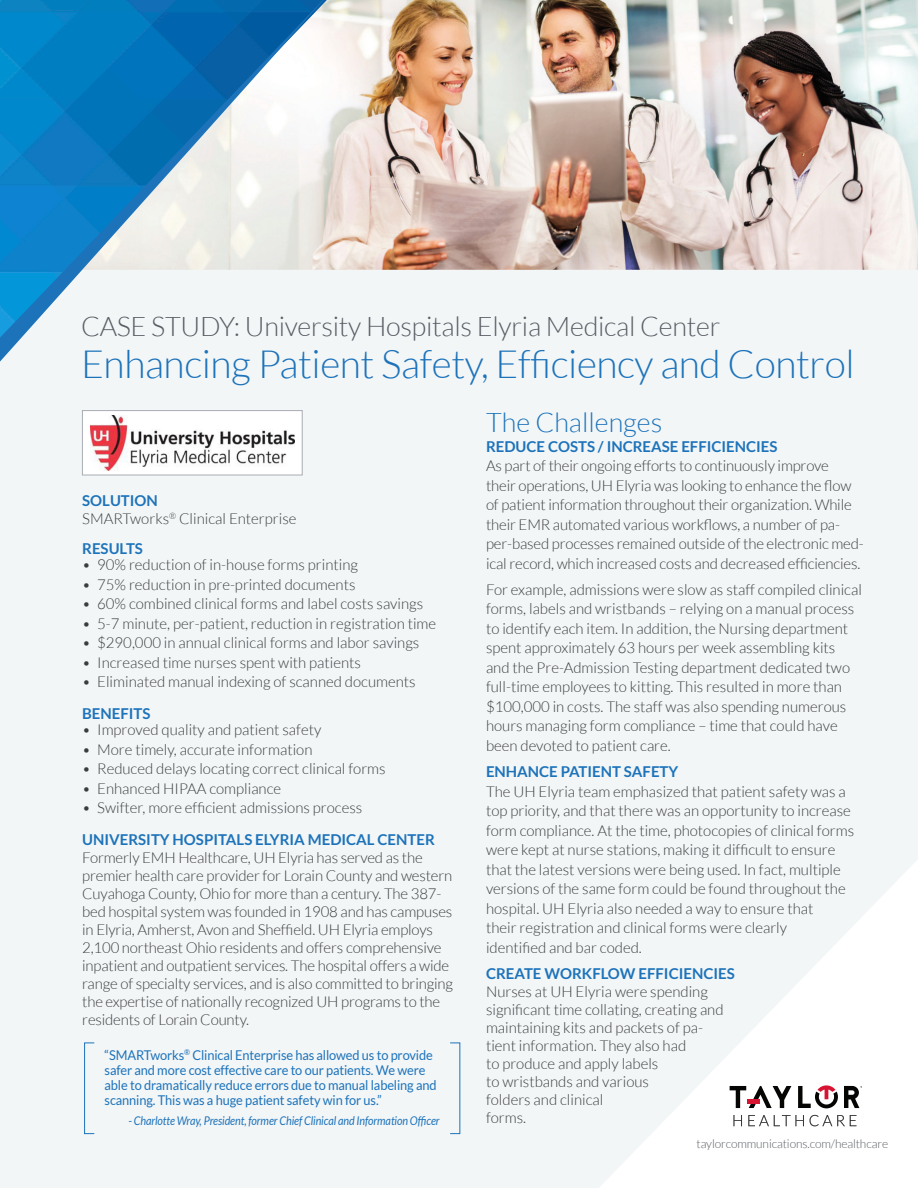
<style>
.page{position:relative;width:918px;height:1188px;background:#f3f6f7}
.page>*{position:absolute;margin:0;border:0;box-sizing:border-box;transform-origin:0 0}
.t1{font:300 39px "Lato";letter-spacing:-.01em;color:#1d73ba}
.t2{font:300 27px "Lato";letter-spacing:-.01em;color:#595d64}
.t3{font:300 27px "Lato";color:#1d73ba}
.t4{font:300 15px/19.5px "Lato";color:#3a3c3f}
.Headline{font:700 15px "Lato";color:#1d73ba}
.Bullets{font:13.5px/15px "Lato";letter-spacing:-.01em;color:#1d73ba;scale:.95 1}
.Bullets-2{font:italic 12px "Lato";letter-spacing:-.01em;color:#1d73ba;scale:.95 1}
.t5{font:300 12px "Lato";letter-spacing:-.01em;color:#595d64}
</style>
<div class="page">
<svg style="left:600px;top:860px;width:318px;height:328px"></svg>
<img style="left:327px;top:0;width:591px;height:270px">
<svg style="left:0;top:0;width:324px;height:362px"></svg>
<svg style="left:844px;top:1086px;width:18px;height:22px"></svg>
<svg style="left:730px;top:1086px;width:61px;height:22px"></svg>
<div style="left:747px;top:1099px;width:13px;height:5px;background:#d71532"></div>
<svg style="left:798px;top:1085px;width:40px;height:23px"></svg>
<svg style="left:733px;top:1115px;width:9px;height:11px"></svg>
<svg style="left:748px;top:1115px;width:56px;height:11px"></svg>
<svg style="left:810px;top:1115px;width:46px;height:11px"></svg>
<div style="left:82px;top:411px;width:220px;height:64px;background:#fff"></div>
<img style="left:91px;top:415px;width:203px;height:56px">
<div style="left:82px;top:410px;width:220px;height:65px;border:1px solid #a9acb3"></div>
<div style="left:84px;top:1043px;width:11px;height:91px;border:1px solid #1d73ba"></div>
<p class="t2" style="left:81px;top:312px;width:641px">CASE STUDY: University Hospitals Elyria Medical Center</p>
<p class="t1" style="left:81px;top:343px;width:775px">Enhancing Patient Safety, Efficiency and Control</p>
<p class="Headline" style="left:82px;top:491px;width:77px">SOLUTION</p>
<p class="t4" style="left:82px;top:508px;width:216px">SMARTworks<sup>®</sup> Clinical Enterprise</p>
<p class="Headline" style="left:82px;top:539px;width:62px">RESULTS</p>
<p class="t4" style="left:82px;top:555px;width:277px">• 90% reduction of in-house forms printing</p>
<p class="t4" style="left:82px;top:574px;width:275px">• 75% reduction in pre-printed documents</p>
<p class="t4" style="left:82px;top:594px;width:342px">• 60% combined clinical forms and label costs savings</p>
<p class="t4" style="left:82px;top:613px;width:356px">• 5-7 minute, per-patient, reduction in registration time</p>
<p class="t4" style="left:82px;top:633px;width:339px">• $290,000 in annual clinical forms and labor savings</p>
<p class="t4" style="left:82px;top:652px;width:280px">• Increased time nurses spent with patients</p>
<p class="t4" style="left:82px;top:672px;width:335px">• Eliminated manual indexing of scanned documents</p>
<p class="Headline" style="left:82px;top:704px;width:70px">BENEFITS</p>
<p class="t4" style="left:82px;top:720px;width:241px">• Improved quality and patient safety</p>
<p class="t4" style="left:82px;top:739px;width:232px">• More timely, accurate information</p>
<p class="t4" style="left:82px;top:759px;width:305px">• Reduced delays locating correct clinical forms</p>
<p class="t4" style="left:82px;top:778px;width:201px">• Enhanced HIPAA compliance</p>
<p class="t4" style="left:82px;top:798px;width:282px">• Swifter, more efficient admissions process</p>
<p class="Headline" style="left:82px;top:830px;width:354px">UNIVERSITY HOSPITALS ELYRIA MEDICAL CENTER</p>
<p class="t4" style="left:82px;top:848px;width:372px;line-height:18px">Formerly EMH Healthcare, UH Elyria has served as the premier health care provider for Lorain County and western Cuyahoga County, Ohio for more than a century. The 387- bed hospital system was founded in 1908 and has campuses in Elyria, Amherst, Avon and Sheffield. UH Elyria employs 2,100 northeast Ohio residents and offers comprehensive inpatient and outpatient services. The hospital offers a wide range of specialty services, and is also committed to bringing the expertise of nationally recognized UH programs to the residents of Lorain County.</p>
<p class="Bullets" style="left:105px;top:1047px;width:351px">“SMARTworks<sup>®</sup> Clinical Enterprise has allowed us to provide safer and more cost effective care to our patients. We were able to dramatically reduce errors due to manual labeling and scanning. This was a huge patient safety win for us.”</p>
<p class="Bullets-2" style="left:128px;top:1114px;width:329px">- Charlotte Wray, President, former Chief Clinical and Information Officer</p>
<p class="t3" style="left:486px;top:408px;width:178px">The Challenges</p>
<p class="Headline" style="left:486px;top:438px;width:293px">REDUCE COSTS / INCREASE EFFICIENCIES</p>
<p class="t4" style="left:486px;top:456px;width:379px">As part of their ongoing efforts to continuously improve<br>their operations, UH Elyria was looking to enhance the flow of patient information throughout their organization. While their EMR automated various workflows, a number of pa&shy;per-based processes remained outside of the electronic med&shy;ical record, which increased costs and decreased efficiencies.</p>
<p class="t4" style="left:486px;top:580px;width:377px">For example, admissions were slow as staff compiled clinical forms, labels and wristbands – relying on a manual process to identify each item. In addition, the Nursing department spent approximately 63 hours per week assembling kits and the Pre-Admission Testing department dedicated two full-time employees to kitting. This resulted in more than $100,000 in costs. The staff was also spending numerous hours managing form compliance – time that could have been devoted to patient care.</p>
<p class="Headline" style="left:486px;top:763px;width:194px">ENHANCE PATIENT SAFETY</p>
<p class="t4" style="left:486px;top:782px;width:370px">The UH Elyria team emphasized that patient safety was a top priority, and that there was an opportunity to increase form compliance. At the time, photocopies of clinical forms were kept at nurse stations, making it difficult to ensure that the latest versions were being used. In fact, multiple versions of the same form could be found throughout the hospital. UH Elyria also needed a way to ensure that<br>their registration and clinical forms were clearly<br>identified and bar coded.</p>
<p class="Headline" style="left:486px;top:965px;width:250px">CREATE WORKFLOW EFFICIENCIES</p>
<p class="t4" style="left:486px;top:983px;width:239px;line-height:18px">Nurses at UH Elyria were spending significant time collating, creating and maintaining kits and packets of pa&shy;tient information. They also had<br>to produce and apply labels<br>to wristbands and various<br>folders and clinical<br>forms.</p>
<p class="t5" style="left:697px;top:1137px;width:193px">taylorcommunications.com/healthcare</p>
</div>
